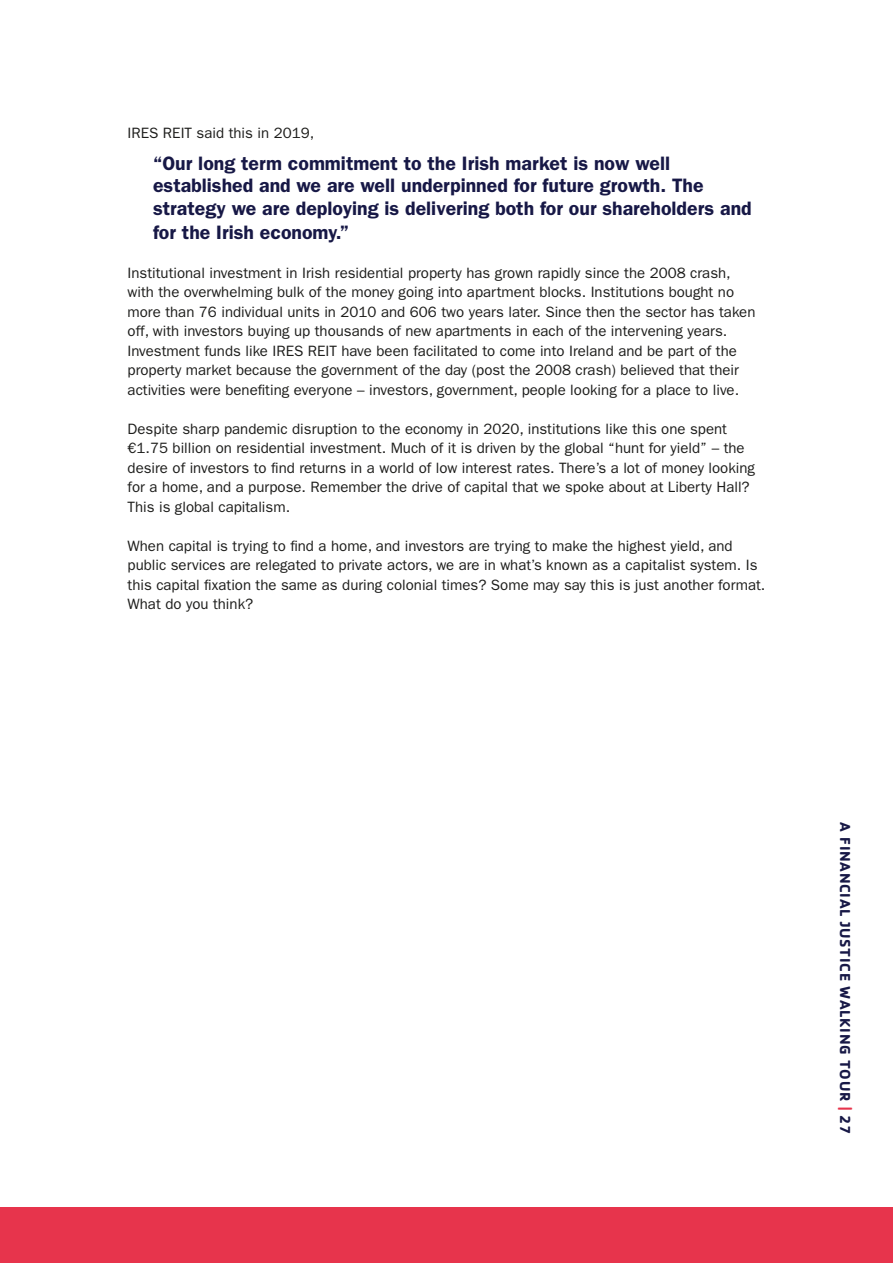
<style>
.page{position:relative;width:893px;height:1263px;background:#fff}
.page>*{position:absolute;margin:0;border:0;box-sizing:border-box;transform-origin:0 0}
.Bold_Intro{font:600 19.5px/23px "ITC Franklin Gothic Std";color:#171846}
.t1{font:15px/19.5px "ITC Franklin Gothic Std";color:#1d1d1b}
.t2{font:700 15px "Cachet Std";letter-spacing:.05em;color:#171846}
.s1{color:#e7344c}
</style>
<div class="page">
<div style="left:0;top:1207px;width:893px;height:56px;background:#e7344c"></div>
<p class="t1" style="left:128px;top:123px;width:188px">IRES REIT said this in 2019,</p>
<p class="Bold_Intro" style="left:153px;top:152px;width:600px">“Our long term commitment to the Irish market is now well established and we are well underpinned for future growth. The strategy we are deploying is delivering both for our shareholders and for the Irish economy.”</p>
<p class="t1" style="left:128px;top:263px;width:629px">Institutional investment in Irish residential property has grown rapidly since the 2008 crash, with the overwhelming bulk of the money going into apartment blocks. Institutions bought no more than 76 individual units in 2010 and 606 two years later. Since then the sector has taken off, with investors buying up thousands of new apartments in each of the intervening years.<br>Investment funds like IRES REIT have been facilitated to come into Ireland and be part of the property market because the government of the day (post the 2008 crash) believed that their activities were benefiting everyone – investors, government, people looking for a place to live.</p>
<p class="t1" style="left:128px;top:419px;width:629px">Despite sharp pandemic disruption to the economy in 2020, institutions like this one spent €1.75 billion on residential investment. Much of it is driven by the global “hunt for yield” – the desire of investors to find returns in a world of low interest rates. There’s a lot of money looking for a home, and a purpose. Remember the drive of capital that we spoke about at Liberty Hall?<br>This is global capitalism.</p>
<p class="t1" style="left:128px;top:536px;width:639px">When capital is trying to find a home, and investors are trying to make the highest yield, and public services are relegated to private actors, we are in what’s known as a capitalist system. Is this capital fixation the same as during colonial times? Some may say this is just another format.<br>What do you think?</p>
<p class="t2" style="left:855px;top:822px;width:314px;rotate:90deg">A FINANCIAL JUSTICE WALKING TOUR <span class="s1">|</span> 27</p>
</div>
